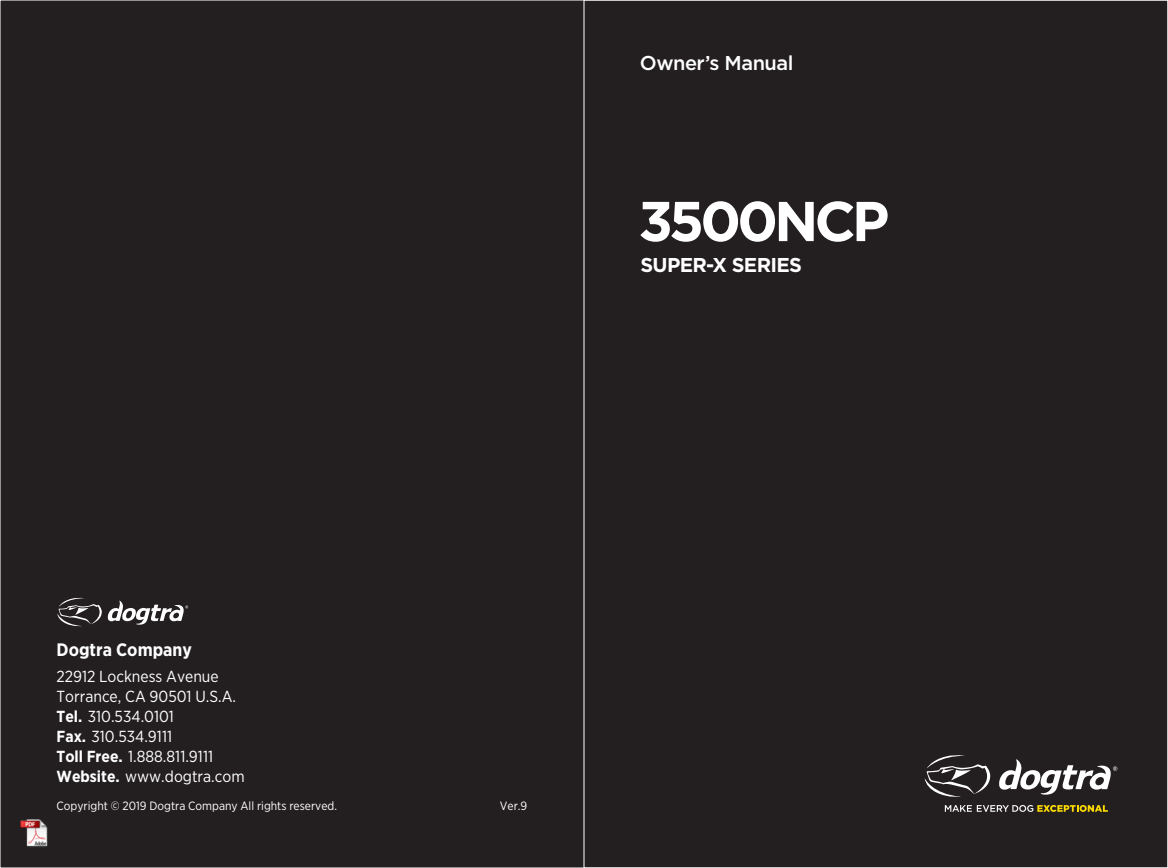
<style>
.page{position:relative;width:1168px;height:868px;background:#fff}
.page>*{position:absolute;margin:0;border:0;box-sizing:border-box;transform-origin:0 0}
.t1{font:700 56px "Gotham";letter-spacing:-.07em;color:#fff}
.t2{font:500 20px "Gotham";letter-spacing:-.025em;color:#fff}
.t3{font:700 20px "Gotham";letter-spacing:-.035em;color:#fff}
.t4{font:700 18px "Gotham Narrow";color:#fff}
.t5{font:16px/20px "Gotham Narrow";color:#fff}
.t6{font:12px "Gotham Narrow";color:#fff}
.s1{font-weight:700}
</style>
<div class="page">
<div style="left:0;top:0;width:583px;height:867px;background:#231f20"></div>
<div style="left:583px;top:0;width:585px;height:867px;background:#231f20"></div>
<svg style="left:57px;top:596px;width:45px;height:31px"></svg>
<svg style="left:108px;top:600px;width:80px;height:24px"></svg>
<svg style="left:925px;top:753px;width:65px;height:45px;background:#464344"></svg>
<svg style="left:945px;top:804px;width:163px;height:7px"></svg>
<svg style="left:999px;top:759px;width:118px;height:35px"></svg>
<img style="left:20px;top:819px;width:29px;height:28px">
<p class="t4" style="left:57px;top:641px;width:137px">Dogtra Company</p>
<p class="t5" style="left:57px;top:667px;width:190px">22912 Lockness Avenue<br>Torrance, CA 90501 U.S.A.<br><span class="s1">Tel.</span> 310.534.0101<br><span class="s1">Fax.</span> 310.534.9111<br><span class="s1">Toll Free.</span> 1.888.811.9111<br><span class="s1">Website.</span> www.dogtra.com</p>
<p class="t6" style="left:57px;top:800px;width:282px">Copyright © 2019 Dogtra Company All rights reserved.</p>
<p class="t2" style="left:640px;top:54px;width:155px">Owner’s Manual</p>
<h1 class="t1" style="left:638px;top:196px;width:252px">3500NCP</h1>
<p class="t3" style="left:640px;top:256px;width:163px">SUPER-X SERIES</p>
<p class="t6" style="left:500px;top:800px;width:29px">Ver.9</p>
</div>
